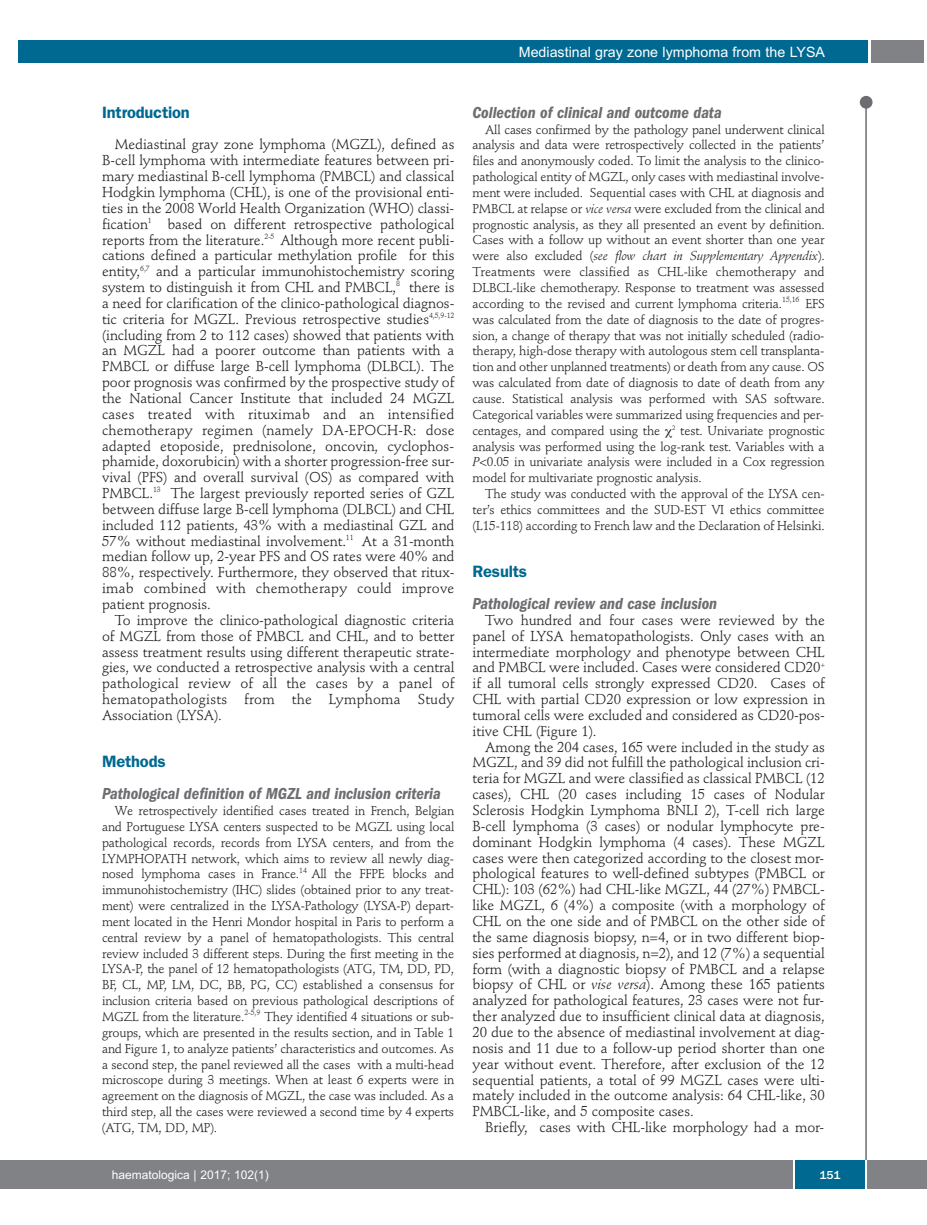
<style>
.page{position:relative;width:927px;height:1225px;background:#fff}
.page>*{position:absolute;margin:0;border:0;box-sizing:border-box;transform-origin:0 0}
.t1{font:italic 600 condensed 16.5px "Franklin Gothic";color:#6c6d70}
.t2{font:600 16.5px "Franklin Gothic";letter-spacing:-.01em;color:#006991}
.t3{font:14.25px/15.9px "Stempel Schneidler";letter-spacing:-.005em;color:#231f20;text-align:justify}
.t4{font:14.25px "Arial";color:#fff}
.t5{font:12.75px/15.9px "Stempel Schneidler";letter-spacing:-.015em;color:#231f20;text-align:justify}
.t6{font:12px "Arial";color:#fff}
.t7{font:500 12px "Franklin Gothic";color:#fff}
.s1{font-style:italic}
</style>
<div class="page">
<div style="left:860px;top:96px;width:12px;height:13px;background:#6c6d70;border-radius:50%"></div>
<hr style="left:865px;top:98px;width:2px;height:1062px;background:#6c6d70">
<div style="left:871px;top:40px;width:52px;height:22px;background:#808285"></div>
<div style="left:18px;top:40px;width:849px;height:22px;background:#006991"></div>
<div style="left:17px;top:1160px;width:910px;height:28px;background:#808285"></div>
<div style="left:795px;top:1160px;width:70px;height:28px;background:#006991"></div>
<hr style="left:793px;top:1160px;width:2px;height:28px;background:#fff">
<hr style="left:865px;top:1160px;width:2px;height:28px;background:#fff">
<div style="left:0;top:1160px;width:17px;height:28px;background:#808285"></div>
<p class="t4" style="left:519px;top:44px;width:308px">Mediastinal gray zone lymphoma from the LYSA</p>
<p class="t2" style="left:102px;top:106px;width:89px">Introduction</p>
<p class="t3" style="left:102px;top:138px;width:354px;text-indent:13px">Mediastinal gray zone lymphoma (MGZL), defined as B-cell lymphoma with intermediate features between pri&shy;mary mediastinal B-cell lymphoma (PMBCL) and classical Hodgkin lymphoma (CHL), is one of the provisional enti&shy;ties in the 2008 World Health Organization (WHO) classi&shy;fication<sup>1</sup> based on different retrospective pathological reports from the literature.<sup>2-5</sup> Although more recent publi&shy;cations defined a particular methylation profile for this entity,<sup>6,7</sup> and a particular immunohistochemistry scoring system to distinguish it from CHL and PMBCL,<sup>8</sup> there is a need for clarification of the clinico-pathological diagnos&shy;tic criteria for MGZL. Previous retrospective studies<sup>4,5,9-12 </sup>(including from 2 to 112 cases) showed that patients with an MGZL had a poorer outcome than patients with a PMBCL or diffuse large B-cell lymphoma (DLBCL). The poor prognosis was confirmed by the prospective study of the National Cancer Institute that included 24 MGZL cases treated with rituximab and an intensified chemotherapy regimen (namely DA-EPOCH-R: dose adapted etoposide, prednisolone, oncovin, cyclophos&shy;phamide, doxorubicin) with a shorter progression-free sur&shy;vival (PFS) and overall survival (OS) as compared with PMBCL.<sup>13</sup> The largest previously reported series of GZL between diffuse large B-cell lymphoma (DLBCL) and CHL included 112 patients, 43% with a mediastinal GZL and 57% without mediastinal involvement.<sup>11</sup> At a 31-month median follow up, 2-year PFS and OS rates were 40% and 88%, respectively. Furthermore, they observed that ritux&shy;imab combined with chemotherapy could improve patient prognosis.</p>
<p class="t3" style="left:102px;top:613px;width:354px;text-indent:13px">To improve the clinico-pathological diagnostic criteria of MGZL from those of PMBCL and CHL, and to better assess treatment results using different therapeutic strate&shy;gies, we conducted a retrospective analysis with a central pathological review of all the cases by a panel of hematopathologists from the Lymphoma Study Association (LYSA).</p>
<p class="t2" style="left:102px;top:756px;width:65px">Methods</p>
<p class="t1" style="left:102px;top:787px;width:340px">Pathological definition of MGZL and inclusion criteria</p>
<p class="t5" style="left:102px;top:804px;width:354px;text-indent:13px">We retrospectively identified cases treated in French, Belgian and Portuguese LYSA centers suspected to be MGZL using local pathological records, records from LYSA centers, and from the LYMPHOPATH network, which aims to review all newly diag&shy;nosed lymphoma cases in France.<sup>14</sup> All the FFPE blocks and immunohistochemistry (IHC) slides (obtained prior to any treat&shy;ment) were centralized in the LYSA-Pathology (LYSA-P) depart&shy;ment located in the Henri Mondor hospital in Paris to perform a central review by a panel of hematopathologists. This central review included 3 different steps. During the first meeting in the LYSA-P, the panel of 12 hematopathologists (ATG, TM, DD, PD, BF, CL, MP, LM, DC, BB, PG, CC) established a consensus for inclusion criteria based on previous pathological descriptions of MGZL from the literature.<sup>2-5,9</sup> They identified 4 situations or sub&shy;groups, which are presented in the results section, and in Table 1 and Figure 1, to analyze patients’ characteristics and outcomes. As a second step, the panel reviewed all the cases with a multi-head microscope during 3 meetings. When at least 6 experts were in agreement on the diagnosis of MGZL, the case was included. As a third step, all the cases were reviewed a second time by 4 experts (ATG, TM, DD, MP).</p>
<p class="t1" style="left:472px;top:106px;width:251px">Collection of clinical and outcome data</p>
<p class="t5" style="left:472px;top:122px;width:354px;text-indent:13px">All cases confirmed by the pathology panel underwent clinical analysis and data were retrospectively collected in the patients’ files and anonymously coded. To limit the analysis to the clinico&shy;pathological entity of MGZL, only cases with mediastinal involve&shy;ment were included. Sequential cases with CHL at diagnosis and PMBCL at relapse or <span class="s1">vice versa</span> were excluded from the clinical and prognostic analysis, as they all presented an event by definition.<br>Cases with a follow up without an event shorter than one year were also excluded (<span class="s1">see flow chart in Supplementary Appendix</span>).<br>Treatments were classified as CHL-like chemotherapy and DLBCL-like chemotherapy. Response to treatment was assessed according to the revised and current lymphoma criteria.<sup>15,16</sup> EFS was calculated from the date of diagnosis to the date of progres&shy;sion, a change of therapy that was not initially scheduled (radio&shy;therapy, high-dose therapy with autologous stem cell transplanta&shy;tion and other unplanned treatments) or death from any cause. OS was calculated from date of diagnosis to date of death from any cause. Statistical analysis was performed with SAS software.<br>Categorical variables were summarized using frequencies and per&shy;centages, and compared using the <sup>2</sup> test. Univariate prognostic analysis was performed using the log-rank test. Variables with a <span class="s1">P</span>&lt;0.05 in univariate analysis were included in a Cox regression model for multivariate prognostic analysis.</p>
<p class="t5" style="left:472px;top:487px;width:354px;text-indent:13px">The study was conducted with the approval of the LYSA cen&shy;ter’s ethics committees and the SUD-EST VI ethics committee (L15-118) according to French law and the Declaration of Helsinki.</p>
<p class="t2" style="left:472px;top:566px;width:56px">Results</p>
<p class="t1" style="left:472px;top:597px;width:246px">Pathological review and case inclusion</p>
<p class="t3" style="left:472px;top:613px;width:354px;text-indent:13px">Two hundred and four cases were reviewed by the panel of LYSA hematopathologists. Only cases with an intermediate morphology and phenotype between CHL and PMBCL were included. Cases were considered CD20<sup>+ </sup>if all tumoral cells strongly expressed CD20. Cases of CHL with partial CD20 expression or low expression in tumoral cells were excluded and considered as CD20-pos&shy;itive CHL (Figure 1).</p>
<p class="t3" style="left:472px;top:740px;width:354px;text-indent:13px">Among the 204 cases, 165 were included in the study as MGZL, and 39 did not fulfill the pathological inclusion cri&shy;teria for MGZL and were classified as classical PMBCL (12 cases), CHL (20 cases including 15 cases of Nodular Sclerosis Hodgkin Lymphoma BNLI 2), T-cell rich large B-cell lymphoma (3 cases) or nodular lymphocyte pre&shy;dominant Hodgkin lymphoma (4 cases). These MGZL cases were then categorized according to the closest mor&shy;phological features to well-defined subtypes (PMBCL or CHL): 103 (62%) had CHL-like MGZL, 44 (27%) PMBCL&shy;like MGZL, 6 (4%) a composite (with a morphology of CHL on the one side and of PMBCL on the other side of the same diagnosis biopsy, n=4, or in two different biop&shy;sies performed at diagnosis, n=2), and 12 (7%) a sequential form (with a diagnostic biopsy of PMBCL and a relapse biopsy of CHL or <span class="s1">vise versa</span>). Among these 165 patients analyzed for pathological features, 23 cases were not fur&shy;ther analyzed due to insufficient clinical data at diagnosis, 20 due to the absence of mediastinal involvement at diag&shy;nosis and 11 due to a follow-up period shorter than one year without event. Therefore, after exclusion of the 12 sequential patients, a total of 99 MGZL cases were ulti&shy;mately included in the outcome analysis: 64 CHL-like, 30<br>PMBCL-like, and 5 composite cases.</p>
<p class="t3" style="left:485px;top:1120px;width:341px">Briefly, cases with CHL-like morphology had a mor-</p>
<p class="t6" style="left:112px;top:1167px;width:158px">haematologica | 2017; 102(1)</p>
<p class="t7" style="left:820px;top:1167px;width:22px">151</p>
</div>
